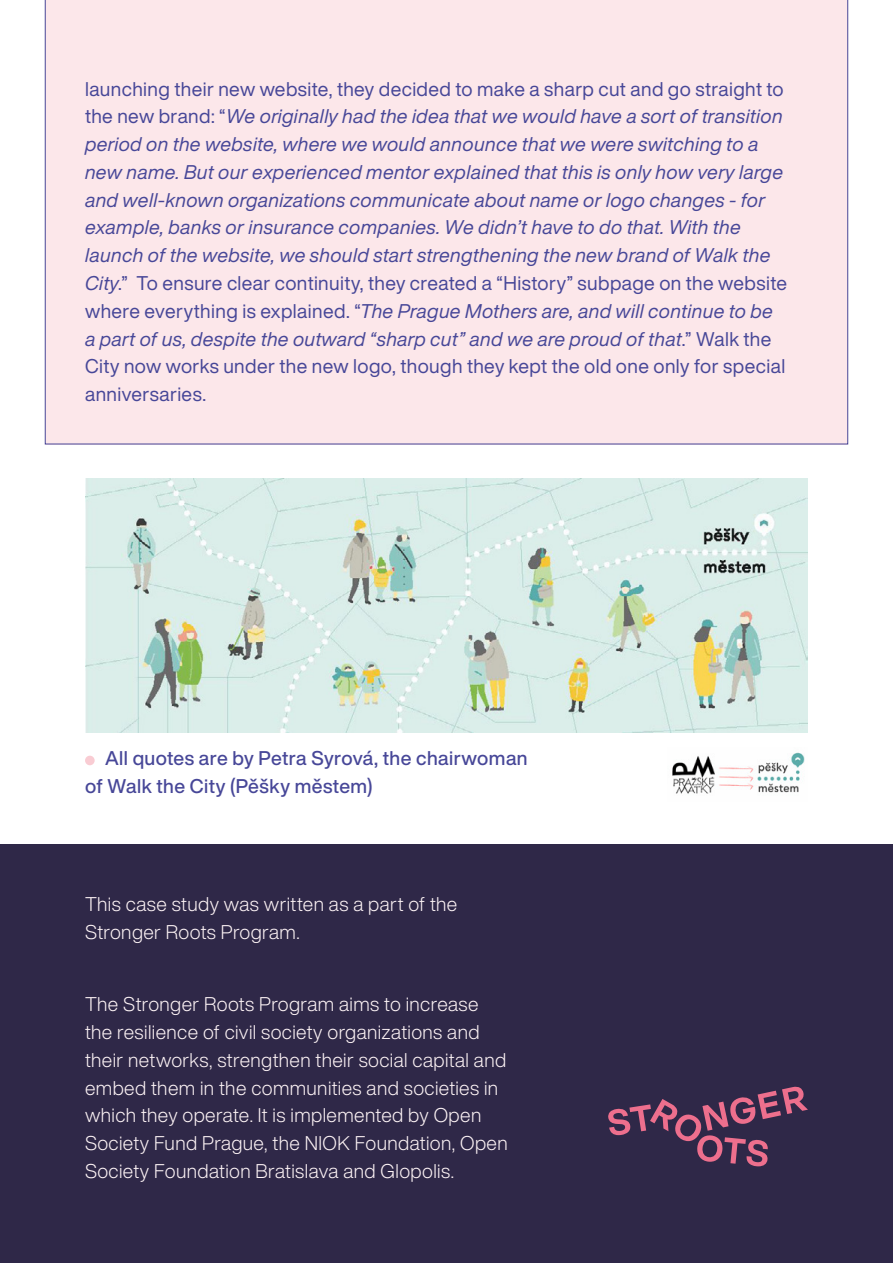
<style>
.page{position:relative;width:893px;height:1263px;background:#fff}
.page>*{position:absolute;margin:0;border:0;box-sizing:border-box;transform-origin:0 0}
.t1{font:italic 19.5px/27.8px "Helvetica Now Display";letter-spacing:.02em;color:#474798}
.t2{font:300 19.5px/27.8px "Helvetica Now Display";letter-spacing:.02em;color:#fef4f6}
.t3{font:500 19.5px/27.8px "Helvetica Now Display";letter-spacing:.02em;color:#474798}
.s1{font-style:normal}
</style>
<div class="page">
<div style="left:85px;top:756px;width:10px;height:9px;background:#f9ccd3;border-radius:50%"></div>
<div style="left:0;top:844px;width:893px;height:419px;background:#2f2848"></div>
<svg style="left:608px;top:1086px;width:200px;height:80px"></svg>
<img style="left:86px;top:479px;width:721px;height:254px">
<img style="left:672px;top:752px;width:133px;height:42px">
<div style="left:45px;top:0;width:803px;height:444px;background:#fce7ea"></div>
<p class="t1" style="left:85px;top:75px;width:704px"><span class="s1">launching their new website, they decided to make a sharp cut and go straight to the new brand: “</span>We originally had the idea that we would have a sort of transition period on the website, where we would announce that we were switching to a new name. But our experienced mentor explained that this is only how very large and well-known organizations communicate about name or logo changes - for example, banks or insurance companies. We didn’t have to do that. With the launch of the website, we should start strengthening the new brand of Walk the City<span class="s1">.” To ensure clear continuity, they created a “History” subpage on the website where everything is explained. “</span>The Prague Mothers are, and will continue to be a part of us, despite the outward “sharp cut” and we are proud of that<span class="s1">.” Walk the City now works under the new logo, though they kept the old one only for special anniversaries.</span></p>
<p class="t3" style="left:85px;top:744px;width:444px;text-indent:20px">All quotes are by Petra Syrová, the chairwoman of Walk the City (Pěšky městem)</p>
<p class="t2" style="left:85px;top:890px;width:374px">This case study was written as a part of the<br>Stronger Roots Program.</p>
<p class="t2" style="left:85px;top:990px;width:424px">The Stronger Roots Program aims to increase the resilience of civil society organizations and their networks, strengthen their social capital and embed them in the communities and societies in which they operate. It is implemented by Open Society Fund Prague, the NIOK Foundation, Open Society Foundation Bratislava and Glopolis.</p>
</div>
